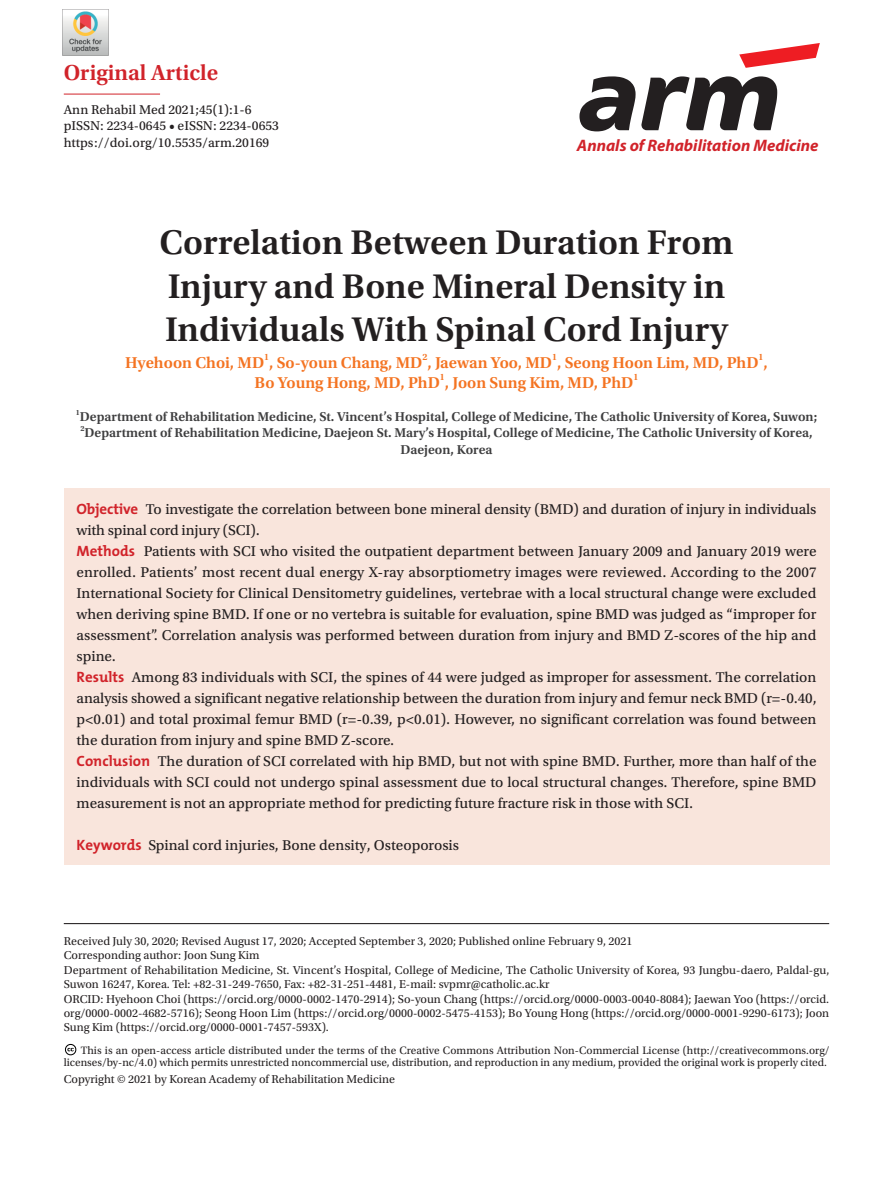
<style>
.page{position:relative;width:893px;height:1191px;background:#fff}
.page>*{position:absolute;margin:0;border:0;box-sizing:border-box;transform-origin:0 0}
.t1{font:600 36px/43.2px "Utopia Std";color:#231f20}
.t2{font:600 22.8px "Utopia Std";color:#d1232a}
.t3{font:italic 700 16.65px "Myriad Pro";color:#d1232a}
.t4{font:600 16.5px "Utopia Std";color:#f47321}
.t5{font:15px/21px "Utopia Std Capt";color:#231f20}
.t6{font:600 13.5px/16.2px "Utopia Std";color:#3e3e3f;text-align:center}
.t7{font:13.5px/16.2px "Utopia Std Capt";color:#231f20}
.t8{font:12px/14.4px "Utopia Std";color:#231f20}
.t9{font:11.25px/12px "Utopia Std";color:#231f20;text-align:right}
.t10{font:600 9.6px "Utopia Std";color:#f47321}
.t11{font:600 7.8px "Utopia Std";color:#3e3e3f}
.s1{font-family:"The Mix";font-weight:700;color:#d1232a}
</style>
<div class="page">
<svg style="left:579px;top:76px;width:198px;height:55px"></svg>
<svg style="left:739px;top:43px;width:81px;height:25px"></svg>
<hr style="left:64px;top:94px;width:96px;height:1px;background:#d1232a">
<div style="left:64px;top:488px;width:765px;height:377px;background:#f9e5dc"></div>
<hr style="left:64px;top:923px;width:765px;height:1px;background:#231f20">
<svg style="left:64px;top:1043px;width:13px;height:13px"></svg>
<img style="left:62px;top:9px;width:47px;height:47px">
<h2 class="t2" style="left:64px;top:59px;width:156px">Original Article</h2>
<p class="t7" style="left:64px;top:102px;width:217px">Ann Rehabil Med 2021;45(1):1-6 pISSN: 2234-0645 • eISSN: 2234-0653 https://doi.org/10.5535/arm.20169</p>
<p class="t3" style="left:577px;top:135px;width:243px">Annals of Rehabilitation Medicine</p>
<h1 class="t1" style="left:160px;top:222px;width:575px">Correlation Between Duration From<br>Injury and Bone Mineral Density in<br>Individuals With Spinal Cord Injury</h1>
<p class="t4" style="left:125px;top:353px;width:644px">Hyehoon Choi, MD , So-youn Chang, MD , Jaewan Yoo, MD , Seong Hoon Lim, MD, PhD ,</p>
<p class="t10" style="left:264px;top:352px;width:7px">1</p>
<p class="t10" style="left:422px;top:352px;width:7px">2</p>
<p class="t10" style="left:552px;top:352px;width:7px">1</p>
<p class="t10" style="left:758px;top:352px;width:7px">1</p>
<p class="t4" style="left:255px;top:373px;width:380px">Bo Young Hong, MD, PhD , Joon Sung Kim, MD, PhD</p>
<p class="t10" style="left:440px;top:371px;width:7px">1</p>
<p class="t10" style="left:633px;top:371px;width:7px">1</p>
<p class="t11" style="left:76px;top:408px;width:6px">1</p>
<p class="t6" style="left:80px;top:409px;width:739px">Department of Rehabilitation Medicine, St. Vincent’s Hospital, College of Medicine, The Catholic University of Korea, Suwon;</p>
<p class="t11" style="left:80px;top:424px;width:6px">2</p>
<p class="t6" style="left:85px;top:425px;width:729px">Department of Rehabilitation Medicine, Daejeon St. Mary’s Hospital, College of Medicine, The Catholic University of Korea,<br>Daejeon, Korea</p>
<p class="t5" style="left:77px;top:498px;width:742px"><span class="s1">Objective</span> To investigate the correlation between bone mineral density (BMD) and duration of injury in individuals with spinal cord injury (SCI).<br><span class="s1">Methods</span> Patients with SCI who visited the outpatient department between January 2009 and January 2019 were enrolled. Patients’ most recent dual energy X-ray absorptiometry images were reviewed. According to the 2007<br>International Society for Clinical Densitometry guidelines, vertebrae with a local structural change were excluded when deriving spine BMD. If one or no vertebra is suitable for evaluation, spine BMD was judged as “improper for assessment”. Correlation analysis was performed between duration from injury and BMD Z-scores of the hip and spine.<br><span class="s1">Results</span> Among 83 individuals with SCI, the spines of 44 were judged as improper for assessment. The correlation analysis showed a significant negative relationship between the duration from injury and femur neck BMD (r=-0.40, p&lt;0.01) and total proximal femur BMD (r=-0.39, p&lt;0.01). However, no significant correlation was found between the duration from injury and spine BMD Z-score.<br><span class="s1">Conclusion</span> The duration of SCI correlated with hip BMD, but not with spine BMD. Further, more than half of the individuals with SCI could not undergo spinal assessment due to local structural changes. Therefore, spine BMD measurement is not an appropriate method for predicting future fracture risk in those with SCI.</p>
<p class="t5" style="left:77px;top:834px;width:384px"><span class="s1">Keywords</span> Spinal cord injuries, Bone density, Osteoporosis</p>
<p class="t8" style="left:64px;top:934px;width:767px">Received July 30, 2020; Revised August 17, 2020; Accepted September 3, 2020; Published online February 9, 2021<br>Corresponding author: Joon Sung Kim<br>Department of Rehabilitation Medicine, St. Vincent’s Hospital, College of Medicine, The Catholic University of Korea, 93 Jungbu-daero, Paldal-gu, Suwon 16247, Korea. Tel: +82-31-249-7650, Fax: +82-31-251-4481, E-mail: svpmr@catholic.ac.kr<br>ORCID: Hyehoon Choi (https://orcid.org/0000-0002-1470-2914); So-youn Chang (https://orcid.org/0000-0003-0040-8084); Jaewan Yoo (https://orcid. org/0000-0002-4682-5716); Seong Hoon Lim (https://orcid.org/0000-0002-5475-4153); Bo Young Hong (https://orcid.org/0000-0001-9290-6173); Joon Sung Kim (https://orcid.org/0000-0001-7457-593X).</p>
<p class="t9" style="left:64px;top:1044px;width:767px">This is an open-access article distributed under the terms of the Creative Commons Attribution Non-Commercial License (http://creativecommons.org/ licenses/by-nc/4.0) which permits unrestricted noncommercial use, distribution, and reproduction in any medium, provided the original work is properly cited.</p>
<p class="t8" style="left:64px;top:1071px;width:333px">Copyright © 2021 by Korean Academy of Rehabilitation Medicine</p>
</div>
